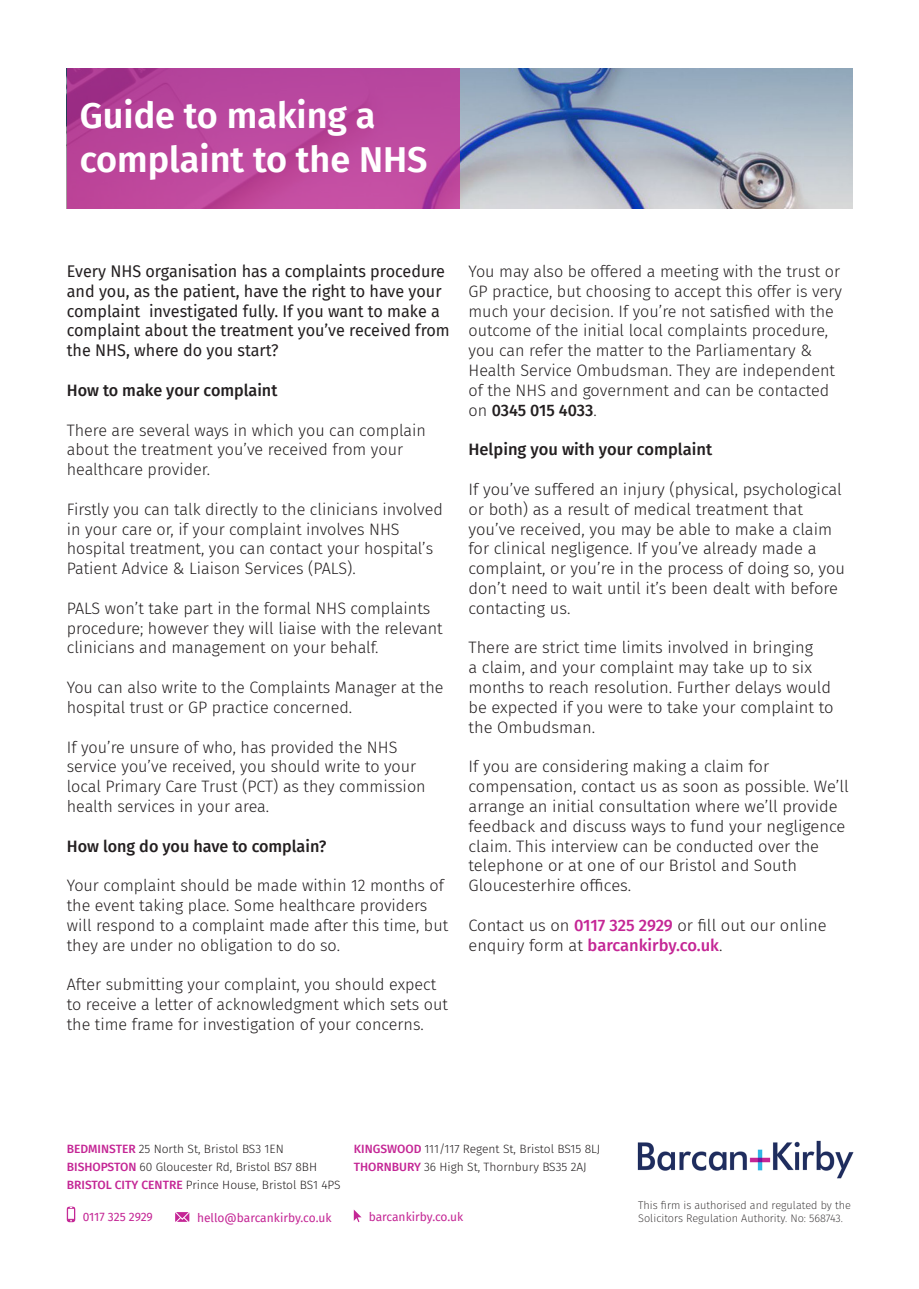
<style>
.page{position:relative;width:919px;height:1289px;background:#fff}
.page>*{position:absolute;margin:0;border:0;box-sizing:border-box;transform-origin:0 0}
.t1{font:600 36px/43.2px "Fira Sans";color:#fff}
.t2{font:300 16.5px/19.8px "Fira Sans";color:#231f20}
.t3{font:16.5px/19.8px "Fira Sans";color:#231f20}
.t4{font:500 16.5px "Fira Sans";color:#231f20}
.t5{font:300 12px/18px "Fira Sans";color:#231f20}
.t6{font:12px "Fira Sans";color:#c42695}
.t7{font:200 10.95px/13.5px "Fira Sans";color:#231f20}
.s1{font-weight:500}
.s2{font-weight:500;color:#c42695}
</style>
<div class="page">
<svg style="left:354px;top:1210px;width:7px;height:12px"></svg>
<svg style="left:175px;top:1212px;width:15px;height:10px"></svg>
<svg style="left:67px;top:1206px;width:8px;height:16px"></svg>
<div style="left:67px;top:1208px;width:8px;height:11px;background:#fff;border:1px solid #c42695"></div>
<img style="left:637px;top:1140px;width:217px;height:39px">
<img style="left:459px;top:68px;width:393px;height:140px">
<svg style="left:66px;top:68px;width:393px;height:140px;background:#b9459c"></svg>
<p class="t1" style="left:80px;top:92px;width:349px">Guide to making a complaint to the NHS</p>
<p class="t3" style="left:67px;top:261px;width:384px">Every NHS organisation has a complaints procedure and you, as the patient, have the right to have your complaint investigated fully. If you want to make a complaint about the treatment you’ve received from the NHS, where do you start?</p>
<p class="t4" style="left:67px;top:377px;width:212px">How to make your complaint</p>
<p class="t2" style="left:67px;top:420px;width:361px">There are several ways in which you can complain about the treatment you’ve received from your healthcare provider.</p>
<p class="t2" style="left:67px;top:499px;width:377px">Firstly you can talk directly to the clinicians involved in your care or, if your complaint involves NHS hospital treatment, you can contact your hospital’s Patient Advice &amp; Liaison Services (PALS).</p>
<p class="t2" style="left:67px;top:598px;width:377px">PALS won’t take part in the formal NHS complaints procedure; however they will liaise with the relevant clinicians and management on your behalf.</p>
<p class="t2" style="left:67px;top:677px;width:378px">You can also write to the Complaints Manager at the hospital trust or GP practice concerned.</p>
<p class="t2" style="left:67px;top:736px;width:360px">If you’re unsure of who, has provided the NHS service you’ve received, you should write to your local Primary Care Trust (PCT) as they commission health services in your area.</p>
<p class="t4" style="left:67px;top:832px;width:261px">How long do you have to complain?</p>
<p class="t2" style="left:67px;top:875px;width:383px">Your complaint should be made within 12 months of the event taking place. Some healthcare providers will respond to a complaint made after this time, but they are under no obligation to do so.</p>
<p class="t2" style="left:67px;top:974px;width:382px">After submitting your complaint, you should expect to receive a letter of acknowledgment which sets out the time frame for investigation of your concerns.</p>
<p class="t2" style="left:468px;top:261px;width:375px">You may also be offered a meeting with the trust or GP practice, but choosing to accept this offer is very much your decision. If you’re not satisfied with the outcome of the initial local complaints procedure, you can refer the matter to the Parliamentary &amp; Health Service Ombudsman. They are independent of the NHS and government and can be contacted on <span class="s1">0345 015 4033</span>.</p>
<p class="t4" style="left:468px;top:436px;width:245px">Helping you with your complaint</p>
<p class="t2" style="left:468px;top:479px;width:378px">If you’ve suffered an injury (physical, psychological or both) as a result of medical treatment that you’ve received, you may be able to make a claim for clinical negligence. If you’ve already made a complaint, or you’re in the process of doing so, you don’t need to wait until it’s been dealt with before contacting us.</p>
<p class="t2" style="left:468px;top:637px;width:366px">There are strict time limits involved in bringing<br>a claim, and your complaint may take up to six months to reach resolution. Further delays would be expected if you were to take your complaint to the Ombudsman.</p>
<p class="t2" style="left:468px;top:756px;width:382px">If you are considering making a claim for compensation, contact us as soon as possible. We’ll arrange an initial consultation where we’ll provide feedback and discuss ways to fund your negligence claim. This interview can be conducted over the telephone or at one of our Bristol and South Gloucesterhire offices.</p>
<p class="t2" style="left:468px;top:915px;width:359px">Contact us on <span class="s2">0117 325 2929</span> or fill out our online enquiry form at <span class="s2">barcankirby.co.uk</span>.</p>
<p class="t5" style="left:67px;top:1139px;width:275px"><span class="s2">BEDMINSTER</span> 25 North St, Bristol BS3 1EN<br><span class="s2">BISHOPSTON</span> 60 Gloucester Rd, Bristol BS7 8BH<br><span class="s2">BRISTOL CITY CENTRE</span> Prince House, Bristol BS1 4PS</p>
<p class="t5" style="left:354px;top:1139px;width:248px"><span class="s2">KINGSWOOD</span> 111/117 Regent St, Bristol BS15 8LJ<br><span class="s2">THORNBURY</span> 36 High St, Thornbury BS35 2AJ</p>
<p class="t6" style="left:83px;top:1207px;width:72px">0117 325 2929</p>
<p class="t6" style="left:197px;top:1208px;width:136px">hello@barcankirby.co.uk</p>
<p class="t6" style="left:368px;top:1207px;width:96px">barcankirby.co.uk</p>
<p class="t7" style="left:638px;top:1197px;width:214px">This firm is authorised and regulated by the<br>Solicitors Regulation Authority. No: 568743.</p>
</div>
